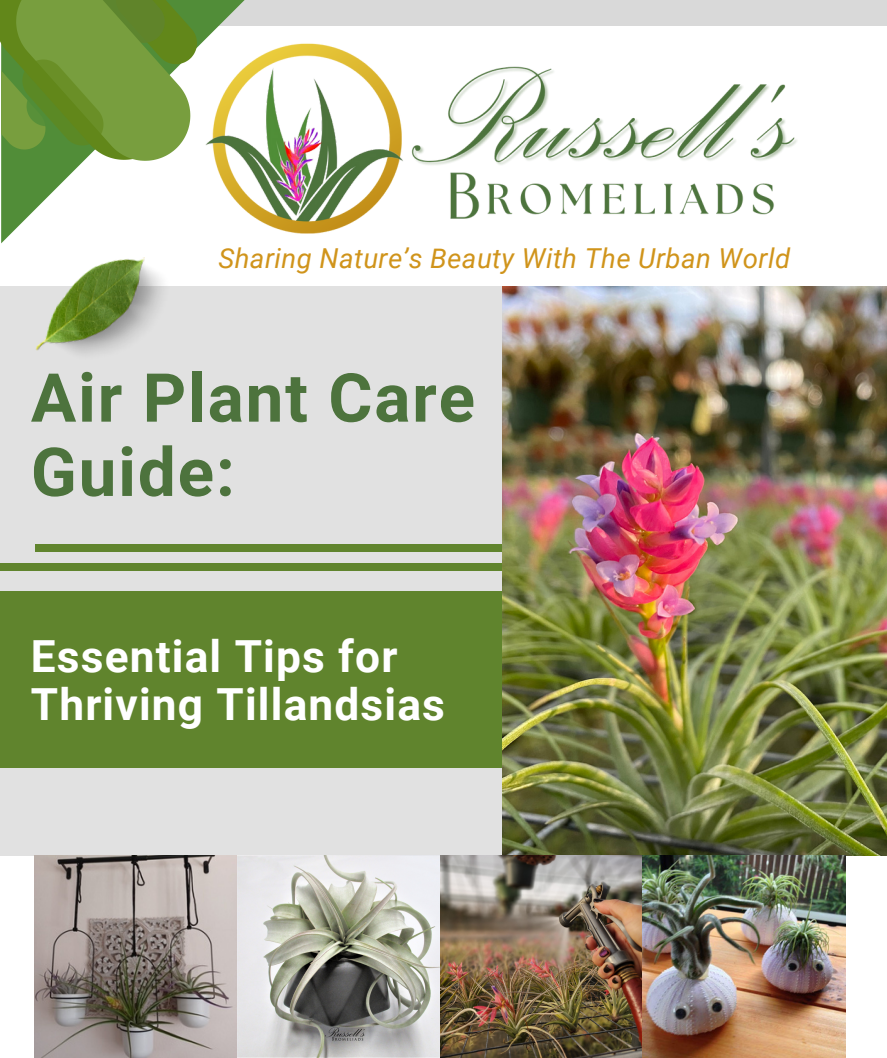
<style>
.page{position:relative;width:887px;height:1058px;background:#fff}
.page>*{position:absolute;margin:0;border:0;box-sizing:border-box;transform-origin:0 0}
.t1{font:700 67.5px/74.2px "Roboto";letter-spacing:.025em;color:#4d733d}
.t2{font:700 44.25px/48.3px "Roboto";letter-spacing:.025em;color:#fff}
.t3{font:italic 27.45px "Roboto";letter-spacing:.015em;color:#d0941b}
</style>
<div class="page">
<div style="left:0;top:286px;width:886px;height:569px;background:#e1e1e1"></div>
<div style="left:0;top:0;width:886px;height:26px;background:#d9d9d9"></div>
<svg style="left:1px;top:0;width:244px;height:243px"></svg>
<svg style="left:0;top:0;width:197px;height:161px;background:#759b41"></svg>
<img style="left:35px;top:242px;width:145px;height:112px">
<div style="left:0;top:591px;width:886px;height:176px;background:#60842d"></div>
<div style="left:0;top:563px;width:835px;height:7px;background:#60842d"></div>
<div style="left:35px;top:544px;width:851px;height:8px;background:#60842d"></div>
<img style="left:503px;top:286px;width:383px;height:569px">
<img style="left:35px;top:855px;width:810px;height:202px">
<img style="left:198px;top:19px;width:205px;height:224px">
<img style="left:411px;top:66px;width:386px;height:153px">
<p class="t3" style="left:218px;top:242px;width:573px">Sharing Nature’s Beauty With The Urban World</p>
<p class="t1" style="left:31px;top:361px;width:445px">Air Plant Care<br>Guide:</p>
<p class="t2" style="left:31px;top:632px;width:415px">Essential Tips for<br>Thriving Tillandsias</p>
</div>
